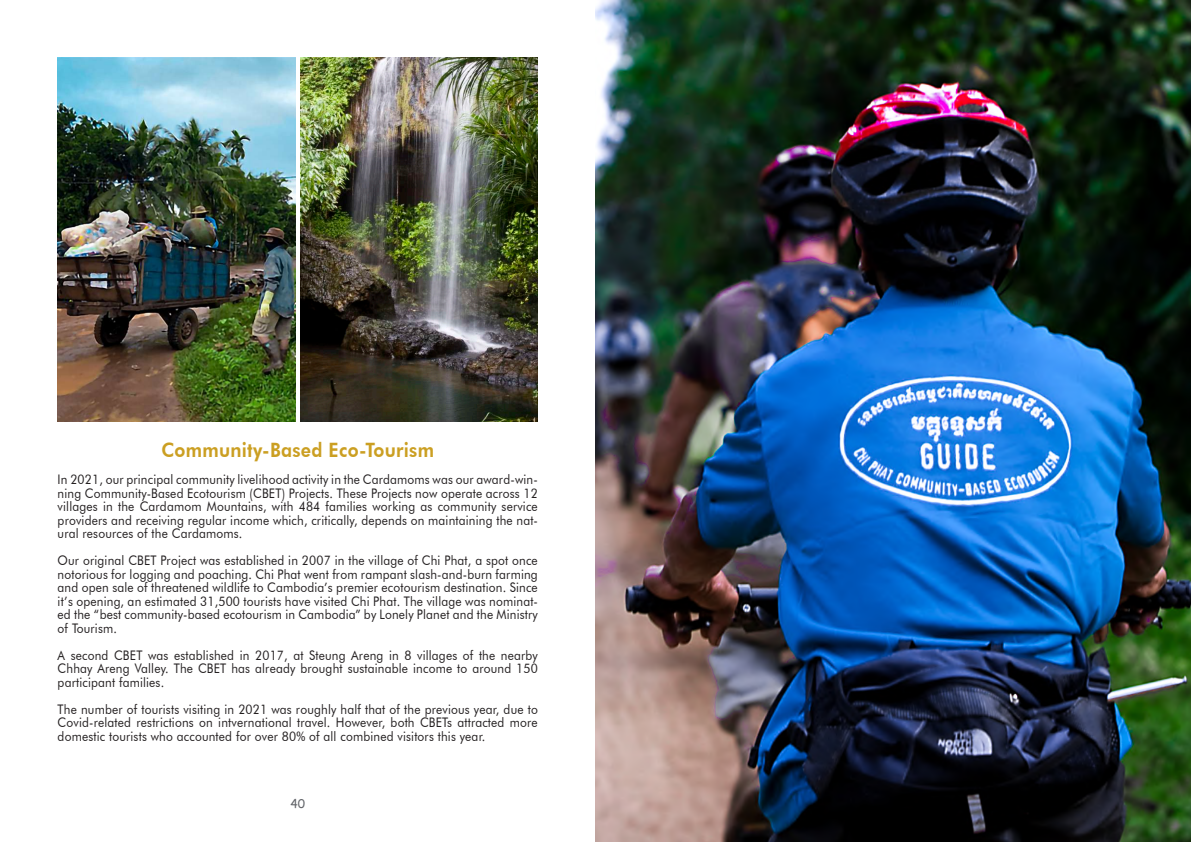
<style>
.page{position:relative;width:1191px;height:842px;background:#fff}
.page>*{position:absolute;margin:0;border:0;box-sizing:border-box;transform-origin:0 0}
.t1{font:800 19.8px "Futura BT";letter-spacing:.015em;color:#cb9f22;scale:.91 1}
.t2{font:13.2px/13.5px "Futura BT";letter-spacing:.015em;color:#231f20;text-align:justify;scale:.91 1}
.t3{font:12px "Comic Sans MS";color:#63656a}
</style>
<div class="page">
<img style="left:58px;top:57px;width:237px;height:364px">
<img style="left:300px;top:57px;width:238px;height:364px">
<img style="left:595px;top:0;width:596px;height:842px">
<h1 class="t1" style="left:161px;top:438px;width:301px">Community-Based Eco-Tourism</h1>
<p class="t2" style="left:58px;top:473px;width:529px">In 2021, our principal community livelihood activity in the Cardamoms was our award-win&shy;ning Community-Based Ecotourism (CBET) Projects. These Projects now operate across 12 villages in the Cardamom Mountains, with 484 families working as community service providers and receiving regular income which, critically, depends on maintaining the nat&shy;ural resources of the Cardamoms.</p>
<p class="t2" style="left:58px;top:554px;width:529px">Our original CBET Project was established in 2007 in the village of Chi Phat, a spot once notorious for logging and poaching. Chi Phat went from rampant slash-and-burn farming and open sale of threatened wildlife to Cambodia’s premier ecotourism destination. Since it’s opening, an estimated 31,500 tourists have visited Chi Phat. The village was nominat&shy;ed the “best community-based ecotourism in Cambodia” by Lonely Planet and the Ministry of Tourism.</p>
<p class="t2" style="left:58px;top:648px;width:529px">A second CBET was established in 2017, at Steung Areng in 8 villages of the nearby Chhay Areng Valley. The CBET has already brought sustainable income to around 150 participant families.</p>
<p class="t2" style="left:58px;top:702px;width:529px">The number of tourists visiting in 2021 was roughly half that of the previous year, due to Covid-related restrictions on intvernational travel. However, both CBETs attracted more domestic tourists who accounted for over 80% of all combined visitors this year.</p>
<p class="t3" style="left:290px;top:795px;width:16px">40</p>
</div>
